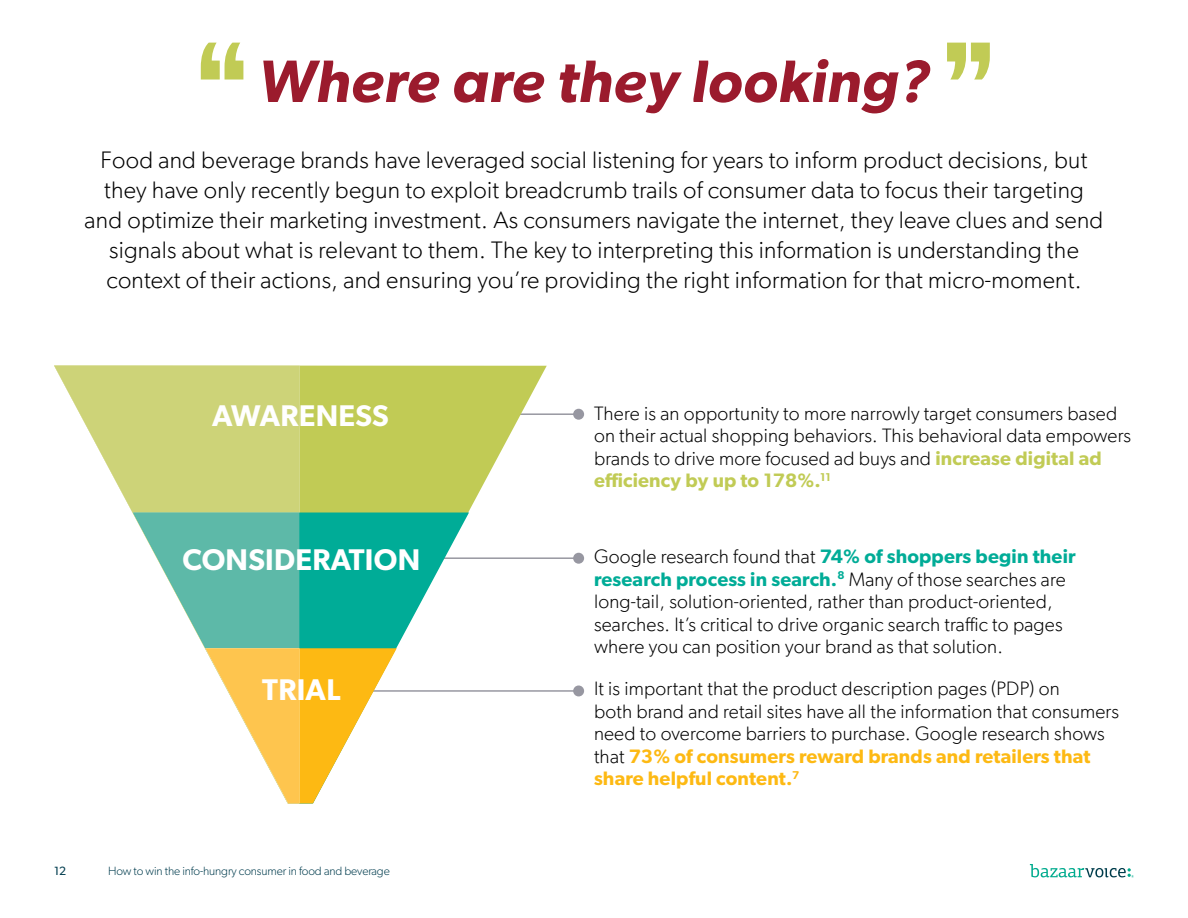
<style>
.page{position:relative;width:1188px;height:918px;background:#fff}
.page>*{position:absolute;margin:0;border:0;box-sizing:border-box;transform-origin:0 0}
.t1{font:700 150px "Foral Pro";color:#c1cb55}
.t2{font:italic 600 60px "Gibson";letter-spacing:.01em;color:#9b1b2d}
.t3{font:600 30px "Gibson";letter-spacing:.01em;color:#fff}
.t4{font:300 24px/30px "Gibson";letter-spacing:.01em;color:#000;text-align:center}
.t5{font:300 19.5px/22.5px "Gibson";letter-spacing:.01em;color:#000}
.t6{font:300 12px "Gibson";letter-spacing:-.01em;color:#003c4e}
.t7{font:12px "Gibson";color:#003c4e}
.s1{font-weight:600;color:#c1cb55}
.s2{font-weight:600;color:#00ac97}
.s3{font-weight:600;color:#fdb913}
</style>
<div class="page">
<svg style="left:1030px;top:864px;width:104px;height:14px"></svg>
<hr style="left:376px;top:413px;width:203px;height:2px;background:#9797a1">
<div style="left:573px;top:409px;width:11px;height:11px;background:#9797a1;border-radius:50%"></div>
<hr style="left:300px;top:690px;width:279px;height:2px;background:#9797a1">
<div style="left:573px;top:685px;width:11px;height:11px;background:#9797a1;border-radius:50%"></div>
<hr style="left:376px;top:557px;width:203px;height:2px;background:#9797a1">
<div style="left:573px;top:553px;width:11px;height:11px;background:#9797a1;border-radius:50%"></div>
<svg style="left:299px;top:365px;width:248px;height:327px;fill:#c1cb55"></svg>
<svg style="left:299px;top:513px;width:170px;height:179px;fill:#00ac97"></svg>
<svg style="left:54px;top:365px;width:245px;height:149px;fill:#cdd378"></svg>
<svg style="left:133px;top:513px;width:166px;height:136px;fill:#5db9a8"></svg>
<svg style="left:205px;top:648px;width:192px;height:155px"></svg>
<h1 class="t1" style="left:195px;top:22px;width:55px">“</h1>
<h1 class="t1" style="left:942px;top:22px;width:55px">”</h1>
<h2 class="t2" style="left:258px;top:45px;width:673px">Where are they looking?</h2>
<p class="t4" style="left:85px;top:144px;width:1020px">Food and beverage brands have leveraged social listening for years to inform product decisions, but they have only recently begun to exploit breadcrumb trails of consumer data to focus their targeting and optimize their marketing investment. As consumers navigate the internet, they leave clues and send signals about what is relevant to them. The key to interpreting this information is understanding the context of their actions, and ensuring you’re providing the right information for that micro-moment.</p>
<h3 class="t3" style="left:212px;top:397px;width:178px">AWARENESS</h3>
<p class="t5" style="left:594px;top:402px;width:539px">There is an opportunity to more narrowly target consumers based on their actual shopping behaviors. This behavioral data empowers brands to drive more focused ad buys and <span class="s1">increase digital ad efficiency by up to 178%.</span><sup>11</sup></p>
<h3 class="t3" style="left:182px;top:541px;width:239px">CONSIDERATION</h3>
<p class="t5" style="left:594px;top:545px;width:483px">Google research found that <span class="s2">74% of shoppers begin their research process in search.</span><sup>8</sup> Many of those searches are long-tail, solution-oriented, rather than product-oriented, searches. It’s critical to drive organic search traffic to pages where you can position your brand as that solution.</p>
<h3 class="t3" style="left:262px;top:671px;width:80px">TRIAL</h3>
<p class="t5" style="left:594px;top:677px;width:527px">It is important that the product description pages (PDP) on<br>both brand and retail sites have all the information that consumers need to overcome barriers to purchase. Google research shows that <span class="s3">73% of consumers reward brands and retailers that share helpful content.</span><sup>7</sup></p>
<p class="t7" style="left:54px;top:864px;width:14px">12</p>
<p class="t6" style="left:108px;top:864px;width:283px">How to win the info-hungry consumer in food and beverage</p>
</div>
